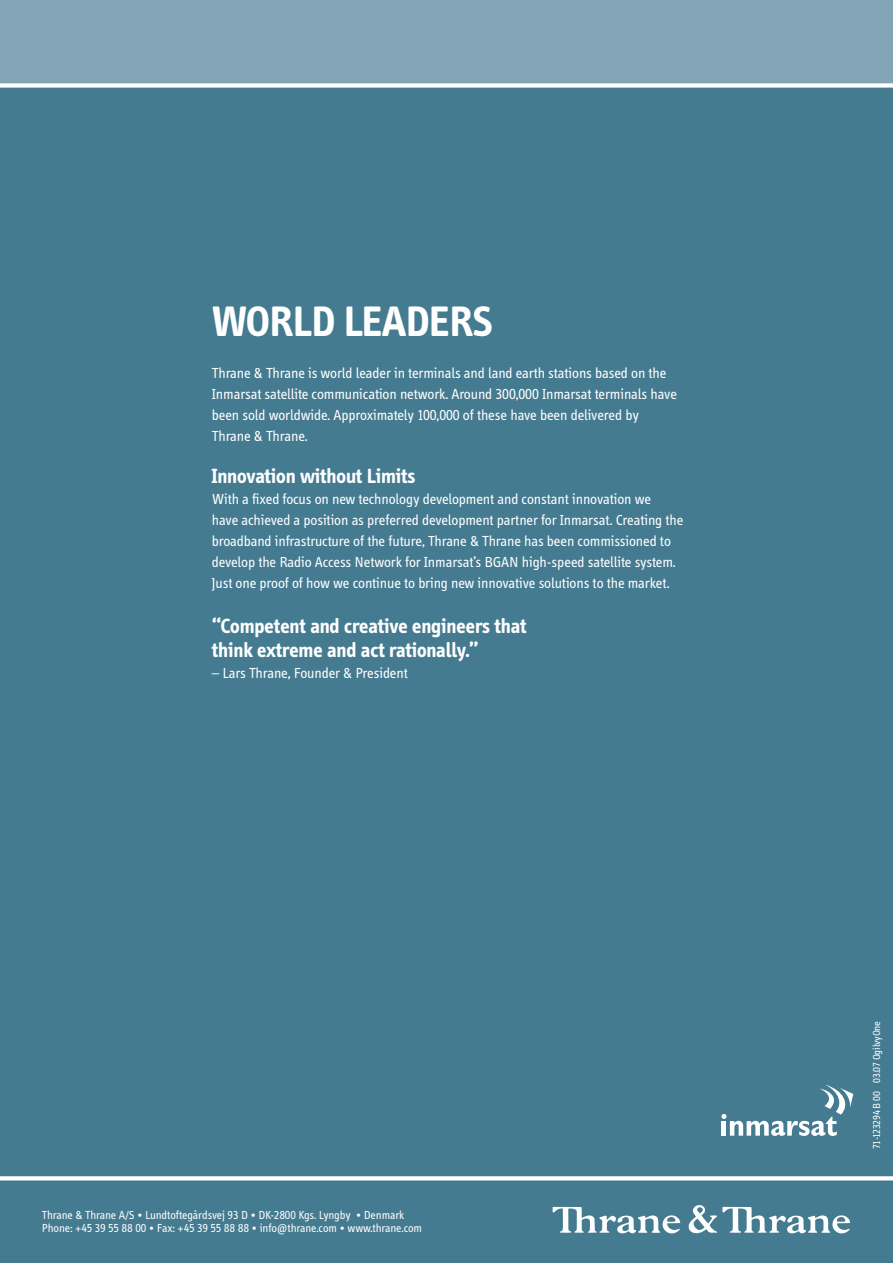
<style>
.page{position:relative;width:893px;height:1263px;background:#fff}
.page>*{position:absolute;margin:0;border:0;box-sizing:border-box;transform-origin:0 0}
.t1{font:700 43.5px "Info";color:#fff}
.t2{font:700 21px/24px "Info";color:#fff}
.t3{font:15px/21px "Info";color:#fff}
.t4{font:12px/13.5px "Info";color:#fff}
.t5{font:10.5px "Info";letter-spacing:-.01em;color:#fff}
</style>
<div class="page">
<img style="left:892px;top:300px;width:1px;height:876px">
<hr style="left:892px;top:1178px;width:1px;height:85px;background:#457b90">
<hr style="left:892px;top:0;width:1px;height:298px;background:#457b90">
<hr style="left:892px;top:0;width:1px;height:85px;background:#83a4b5">
<div style="left:0;top:0;width:892px;height:1263px;background:#83a4b5"></div>
<div style="left:0;top:85px;width:892px;height:1178px;background:#457b90"></div>
<svg style="left:0;top:1176px;width:893px;height:4px;background:#f3f6f7"></svg>
<div style="left:0;top:83px;width:893px;height:5px;background:#fff"></div>
<svg style="left:688px;top:1205px;width:162px;height:28px"></svg>
<svg style="left:553px;top:1207px;width:127px;height:26px"></svg>
<svg style="left:721px;top:1085px;width:132px;height:51px"></svg>
<h1 class="t1" style="left:212px;top:305px;width:282px">WORLD LEADERS</h1>
<p class="t3" style="left:212px;top:363px;width:467px">Thrane &amp; Thrane is world leader in terminals and land earth stations based on the Inmarsat satellite communication network. Around 300,000 Inmarsat terminals have been sold worldwide. Approximately 100,000 of these have been delivered by Thrane &amp; Thrane.</p>
<h2 class="t2" style="left:212px;top:465px;width:205px">Innovation without Limits</h2>
<p class="t3" style="left:212px;top:489px;width:473px">With a fixed focus on new technology development and constant innovation we<br>have achieved a position as preferred development partner for Inmarsat. Creating the broadband infrastructure of the future, Thrane &amp; Thrane has been commissioned to develop the Radio Access Network for Inmarsat’s BGAN high-speed satellite system.<br>Just one proof of how we continue to bring new innovative solutions to the market.</p>
<h2 class="t2" style="left:212px;top:615px;width:316px">“Competent and creative engineers that think extreme and act rationally.”</h2>
<p class="t3" style="left:212px;top:663px;width:197px">– Lars Thrane, Founder &amp; President</p>
<p class="t4" style="left:42px;top:1208px;width:382px">Thrane &amp; Thrane A/S • Lundtoftegårdsvej 93 D • DK-2800 Kgs. Lyngby • Denmark<br>Phone: +45 39 55 88 00 • Fax: +45 39 55 88 88 • info@thrane.com • www.thrane.com</p>
<p class="t5" style="left:872px;top:1148px;width:129px;rotate:-90deg">71-123294 B 00 03.07 OgilvyOne</p>
</div>
